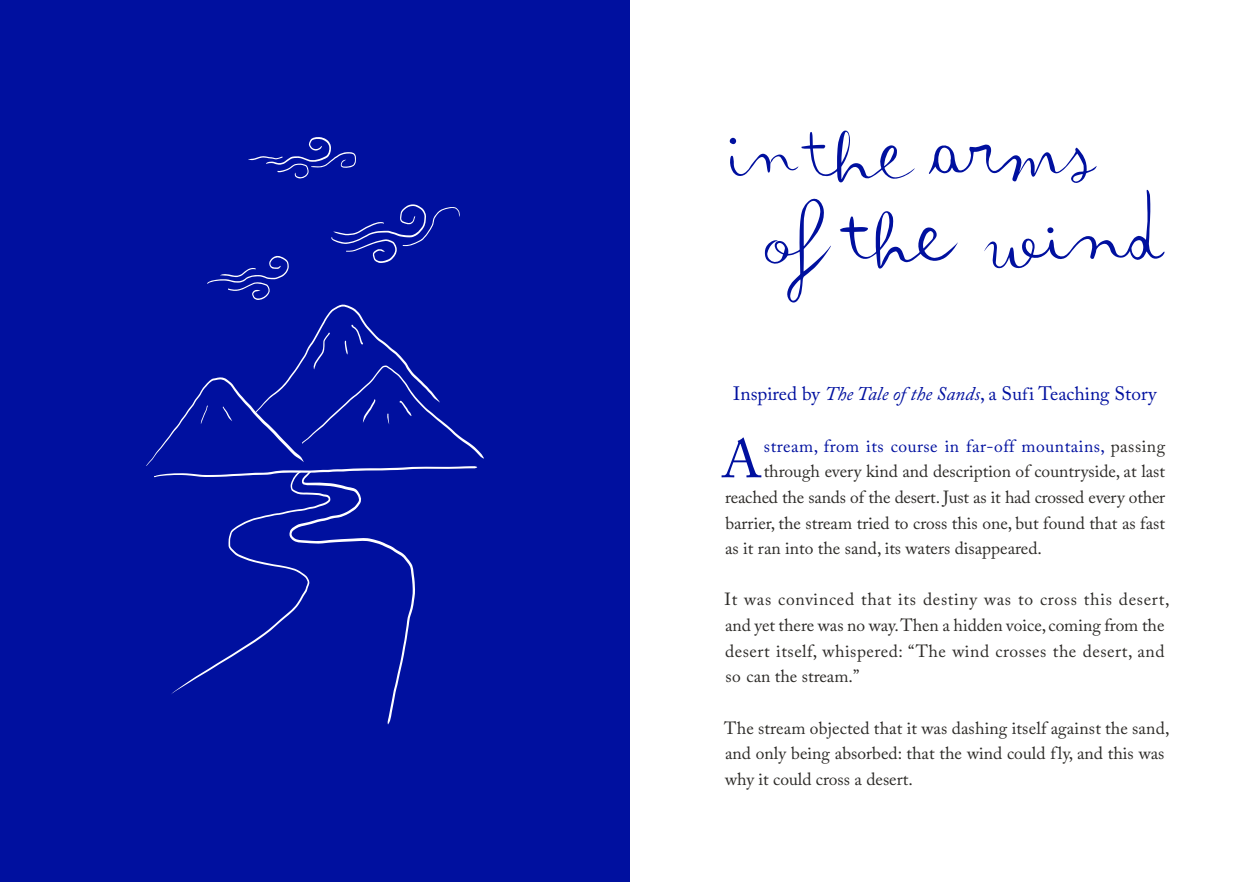
<style>
.page{position:relative;width:1260px;height:882px;background:#fff}
.page>*{position:absolute;margin:0;border:0;box-sizing:border-box;transform-origin:0 0}
.t1{font:53.55px "Adobe Caslon Pro";color:#00109f}
.t2{font:19.25px "Adobe Caslon Pro";color:#00109f}
.t3{font:17.5px/25.7px "Adobe Caslon Pro";color:#2c2a27}
.t4{font:17.5px/25.6px "Adobe Caslon Pro";letter-spacing:.03em;color:#2c2a27}
.t5{font:17.5px "Adobe Caslon Pro";letter-spacing:.03em;color:#00109f}
.s1{font-style:italic}
.s2{font-size:17.5px}
.s3{color:#2c2a27}
</style>
<div class="page">
<div style="left:0;top:0;width:630px;height:882px;background:#00109f"></div>
<svg style="left:146px;top:204px;width:338px;height:520px"></svg>
<svg style="left:248px;top:137px;width:108px;height:42px"></svg>
<svg style="left:929px;top:144px;width:168px;height:39px"></svg>
<svg style="left:730px;top:130px;width:185px;height:53px"></svg>
<svg style="left:840px;top:211px;width:118px;height:58px"></svg>
<svg style="left:765px;top:198px;width:66px;height:105px"></svg>
<svg style="left:984px;top:190px;width:181px;height:79px"></svg>
<p class="t2" style="left:733px;top:382px;width:425px">Inspired by <span class="s1">The Tale of the Sands</span>, a Su<span class="s2">f</span>i Teaching Story</p>
<h1 class="t1" style="left:722px;top:427px;width:41px">A</h1>
<p class="t5" style="left:764px;top:435px;width:403px">stream, from its course in far-off mountains, <span class="s3">passing</span></p>
<p class="t3" style="left:764px;top:458px;width:403px">through every kind and description of countryside, at last</p>
<p class="t3" style="left:725px;top:484px;width:442px">reached the sands of the desert. Just as it had crossed every other</p>
<p class="t3" style="left:725px;top:510px;width:441px">barrier, the stream tried to cross this one, but found that as fast</p>
<p class="t3" style="left:725px;top:535px;width:318px">as it ran into the sand, its waters disappeared.</p>
<p class="t4" style="left:724px;top:587px;width:447px">It was convinced that its destiny was to cross this desert, and yet there was no way. Then a hidden voice, coming from the desert itself, whispered: “The wind crosses the desert, and so can the stream.”</p>
<p class="t3" style="left:724px;top:715px;width:447px">The stream objected that it was dashing itself against the sand, and only being absorbed: that the wind could fly, and this was why it could cross a desert.</p>
</div>
